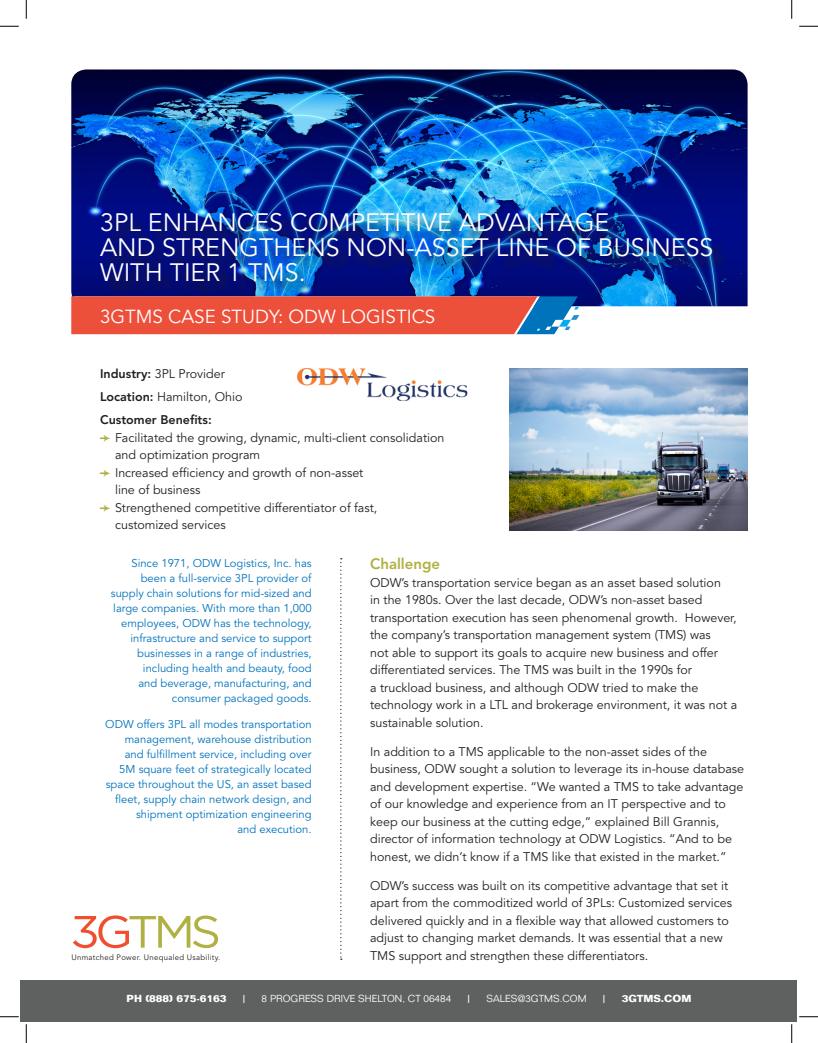
<style>
.page{position:relative;width:818px;height:1043px;background:#fff}
.page>*{position:absolute;margin:0;border:0;box-sizing:border-box;transform-origin:0 0}
.t1{font:25px/25px "Avenir";color:#fff}
.t2{font:18.75px "Avenir";color:#fff}
.t3{font:800 15px "Avenir";color:#b0b143}
.t4{font:12.5px/17.5px "Avenir";color:#231f20}
.t5{font:800 12.5px "Avenir";color:#231f20}
.t6{font:11.25px/15px "Avenir";color:#0073bd;text-align:right}
.t7{font:300 10px "Folio";color:#fff}
.t8{font:700 10px "Folio";color:#fff}
.t9{font:700 8.12px "Folio";color:#fff}
.t10{font:7.75px "Avenir";letter-spacing:.035em;color:#231f20}
.s1{font-weight:800}
.s2{font-family:"Pointers";color:#b0b143}
</style>
<div class="page">
<svg style="left:73px;top:915px;width:145px;height:33px"></svg>
<img style="left:71px;top:69px;width:676px;height:237px">
<div style="left:103px;top:215px;width:624px;height:82px;background:#231f20;opacity:.75"></div>
<svg style="left:71px;top:296px;width:508px;height:38px;background:#da584a"></svg>
<svg style="left:340px;top:558px;width:2px;height:401px"></svg>
<img style="left:510px;top:368px;width:237px;height:162px">
<div style="left:21px;top:980px;width:776px;height:42px;background:#5f6060"></div>
<img style="left:297px;top:368px;width:171px;height:33px">
<svg style="left:0;top:25px;width:19px;height:2px"></svg>
<svg style="left:799px;top:25px;width:19px;height:2px"></svg>
<svg style="left:0;top:1016px;width:19px;height:1px"></svg>
<svg style="left:799px;top:1016px;width:19px;height:1px"></svg>
<svg style="left:25px;top:0;width:2px;height:19px"></svg>
<svg style="left:25px;top:1024px;width:2px;height:18px"></svg>
<svg style="left:791px;top:0;width:1px;height:19px"></svg>
<svg style="left:791px;top:1024px;width:1px;height:18px"></svg>
<p class="t1" style="left:100px;top:211px;width:615px">3PL ENHANCES COMPETITIVE ADVANTAGE<br>AND STRENGTHENS NON-ASSET LINE OF BUSINESS<br>WITH TIER 1 TMS.</p>
<p class="t2" style="left:100px;top:305px;width:337px">3GTMS CASE STUDY: ODW LOGISTICS</p>
<p class="t4" style="left:100px;top:365px;width:126px"><span class="s1">Industry:</span> 3PL Provider</p>
<p class="t4" style="left:100px;top:388px;width:144px"><span class="s1">Location:</span> Hamilton, Ohio</p>
<p class="t5" style="left:100px;top:412px;width:113px">Customer Benefits:</p>
<p class="t4" style="left:115px;top:429px;width:331px;text-indent:-15px"><span class="s2">3</span> Facilitated the growing, dynamic, multi-client consolidation and optimization program</p>
<p class="t4" style="left:115px;top:464px;width:250px;text-indent:-15px"><span class="s2">3</span> Increased efficiency and growth of non-asset line of business</p>
<p class="t4" style="left:115px;top:499px;width:264px;text-indent:-15px"><span class="s2">3</span> Strengthened competitive differentiator of fast, customized services</p>
<p class="t6" style="left:111px;top:555px;width:202px">Since 1971, ODW Logistics, Inc. has been a full-service 3PL provider of supply chain solutions for mid-sized and large companies. With more than 1,000 employees, ODW has the technology, infrastructure and service to support businesses in a range of industries, including health and beauty, food<br>and beverage, manufacturing, and consumer packaged goods.</p>
<p class="t6" style="left:105px;top:717px;width:208px">ODW offers 3PL all modes transportation management, warehouse distribution and fulfillment service, including over<br>5M square feet of strategically located space throughout the US, an asset based fleet, supply chain network design, and shipment optimization engineering<br>and execution.</p>
<p class="t3" style="left:370px;top:555px;width:72px">Challenge</p>
<p class="t4" style="left:370px;top:574px;width:368px">ODW’s transportation service began as an asset based solution<br>in the 1980s. Over the last decade, ODW’s non-asset based transportation execution has seen phenomenal growth. However, the company’s transportation management system (TMS) was<br>not able to support its goals to acquire new business and offer differentiated services. The TMS was built in the 1990s for<br>a truckload business, and although ODW tried to make the technology work in a LTL and brokerage environment, it was not a sustainable solution.</p>
<p class="t4" style="left:370px;top:743px;width:375px">In addition to a TMS applicable to the non-asset sides of the business, ODW sought a solution to leverage its in-house database and development expertise. “We wanted a TMS to take advantage of our knowledge and experience from an IT perspective and to keep our business at the cutting edge,” explained Bill Grannis, director of information technology at ODW Logistics. “And to be honest, we didn’t know if a TMS like that existed in the market.”</p>
<p class="t4" style="left:370px;top:876px;width:363px">ODW’s success was built on its competitive advantage that set it apart from the commoditized world of 3PLs: Customized services delivered quickly and in a flexible way that allowed customers to adjust to changing market demands. It was essential that a new TMS support and strengthen these differentiators.</p>
<p class="t10" style="left:71px;top:952px;width:150px">Unmatched Power. Unequaled Usability.</p>
<p class="t8" style="left:127px;top:992px;width:101px">PH (888) 675-6163</p>
<p class="t9" style="left:243px;top:992px;width:3px">|</p>
<p class="t7" style="left:262px;top:992px;width:191px">8 PROGRESS DRIVE SHELTON, CT 06484</p>
<p class="t9" style="left:468px;top:992px;width:3px">|</p>
<p class="t7" style="left:486px;top:992px;width:102px">SALES@3GTMS.COM</p>
<p class="t9" style="left:603px;top:992px;width:3px">|</p>
<p class="t8" style="left:621px;top:992px;width:71px">3GTMS.COM</p>
</div>
